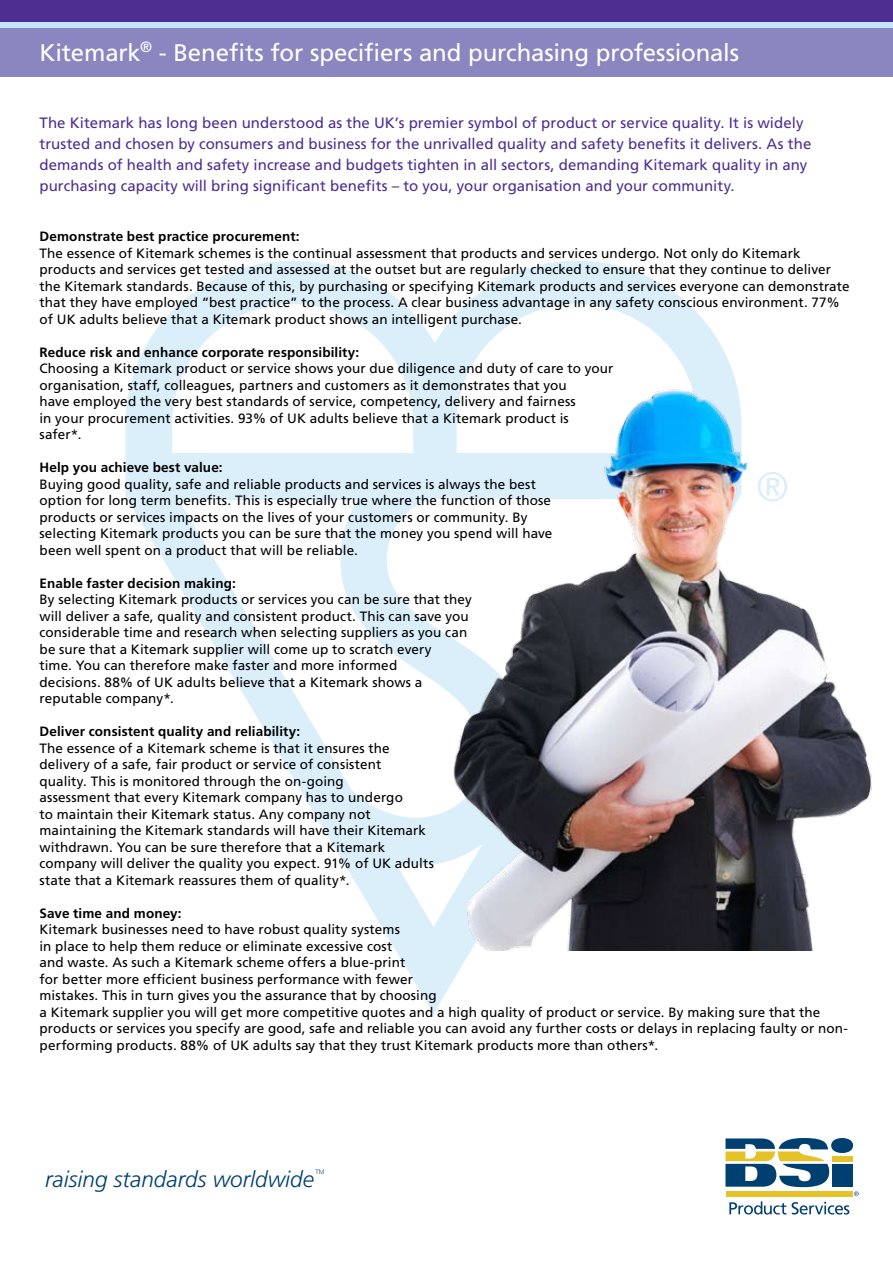
<style>
.page{position:relative;width:893px;height:1263px;background:#fff}
.page>*{position:absolute;margin:0;border:0;box-sizing:border-box;transform-origin:0 0}
.t1{font:24px "Frutiger LT Std";letter-spacing:-.005em;color:#fff}
.t2{font:italic 300 22.5px "Frutiger LT Std";color:#004071}
.t3{font:15px/21px "Frutiger LT Std";letter-spacing:.005em;color:#4e2f91}
.t4{font:13.5px/16.5px "Frutiger LT Std";letter-spacing:.005em;color:#000}
.t5{font:700 13.5px "Frutiger LT Std";letter-spacing:.01em;color:#000}
.t6{font:300 6.6px "Frutiger LT Std";color:#004071}
</style>
<div class="page">
<svg style="left:125px;top:261px;width:611px;height:753px"></svg>
<div style="left:831px;top:1138px;width:22px;height:15px;background:#004071;border-radius:50%"></div>
<div style="left:832px;top:1156px;width:20px;height:5px;background:#e5c227"></div>
<div style="left:832px;top:1164px;width:20px;height:23px;background:#004071"></div>
<div style="left:725px;top:1191px;width:127px;height:5px;background:#e5c227"></div>
<svg style="left:725px;top:1138px;width:104px;height:49px"></svg>
<svg style="left:729px;top:1201px;width:57px;height:13px"></svg>
<svg style="left:792px;top:1202px;width:57px;height:12px"></svg>
<svg style="left:854px;top:1191px;width:5px;height:5px"></svg>
<div style="left:0;top:0;width:893px;height:22px;background:#4e2f91"></div>
<div style="left:0;top:22px;width:893px;height:6px;background:#c4e5f9"></div>
<div style="left:0;top:28px;width:893px;height:49px;background:#8986c0"></div>
<img style="left:452px;top:383px;width:420px;height:568px">
<h1 class="t1" style="left:40px;top:38px;width:701px">Kitemark<sup>®</sup> - Benefits for specifiers and purchasing professionals</h1>
<p class="t3" style="left:40px;top:112px;width:773px">The Kitemark has long been understood as the UK’s premier symbol of product or service quality. It is widely trusted and chosen by consumers and business for the unrivalled quality and safety benefits it delivers. As the demands of health and safety increase and budgets tighten in all sectors, demanding Kitemark quality in any purchasing capacity will bring significant benefits – to you, your organisation and your community.</p>
<p class="t5" style="left:40px;top:228px;width:261px">Demonstrate best practice procurement:</p>
<p class="t4" style="left:40px;top:245px;width:812px">The essence of Kitemark schemes is the continual assessment that products and services undergo. Not only do Kitemark products and services get tested and assessed at the outset but are regularly checked to ensure that they continue to deliver the Kitemark standards. Because of this, by purchasing or specifying Kitemark products and services everyone can demonstrate that they have employed “best practice” to the process. A clear business advantage in any safety conscious environment. 77% of UK adults believe that a Kitemark product shows an intelligent purchase.</p>
<p class="t5" style="left:40px;top:344px;width:321px">Reduce risk and enhance corporate responsibility:</p>
<p class="t4" style="left:40px;top:360px;width:575px">Choosing a Kitemark product or service shows your due diligence and duty of care to your organisation, staff, colleagues, partners and customers as it demonstrates that you<br>have employed the very best standards of service, competency, delivery and fairness<br>in your procurement activities. 93% of UK adults believe that a Kitemark product is safer*.</p>
<p class="t5" style="left:40px;top:459px;width:185px">Help you achieve best value:</p>
<p class="t4" style="left:40px;top:476px;width:514px">Buying good quality, safe and reliable products and services is always the best option for long term benefits. This is especially true where the function of those products or services impacts on the lives of your customers or community. By selecting Kitemark products you can be sure that the money you spend will have been well spent on a product that will be reliable.</p>
<p class="t5" style="left:40px;top:575px;width:198px">Enable faster decision making:</p>
<p class="t4" style="left:40px;top:591px;width:434px">By selecting Kitemark products or services you can be sure that they will deliver a safe, quality and consistent product. This can save you considerable time and research when selecting suppliers as you can be sure that a Kitemark supplier will come up to scratch every<br>time. You can therefore make faster and more informed<br>decisions. 88% of UK adults believe that a Kitemark shows a reputable company*.</p>
<p class="t5" style="left:40px;top:723px;width:262px">Deliver consistent quality and reliability:</p>
<p class="t4" style="left:40px;top:740px;width:396px">The essence of a Kitemark scheme is that it ensures the delivery of a safe, fair product or service of consistent<br>quality. This is monitored through the on-going<br>assessment that every Kitemark company has to undergo<br>to maintain their Kitemark status. Any company not maintaining the Kitemark standards will have their Kitemark withdrawn. You can be sure therefore that a Kitemark company will deliver the quality you expect. 91% of UK adults state that a Kitemark reassures them of quality*.</p>
<p class="t5" style="left:40px;top:905px;width:144px">Save time and money:</p>
<p class="t4" style="left:40px;top:921px;width:810px">Kitemark businesses need to have robust quality systems<br>in place to help them reduce or eliminate excessive cost<br>and waste. As such a Kitemark scheme offers a blue-print<br>for better more efficient business performance with fewer<br>mistakes. This in turn gives you the assurance that by choosing<br>a Kitemark supplier you will get more competitive quotes and a high quality of product or service. By making sure that the products or services you specify are good, safe and reliable you can avoid any further costs or delays in replacing faulty or non&shy;performing products. 88% of UK adults say that they trust Kitemark products more than others*.</p>
<h2 class="t2" style="left:45px;top:1166px;width:270px">raising standards worldwide</h2>
<p class="t6" style="left:316px;top:1168px;width:11px">TM</p>
</div>
